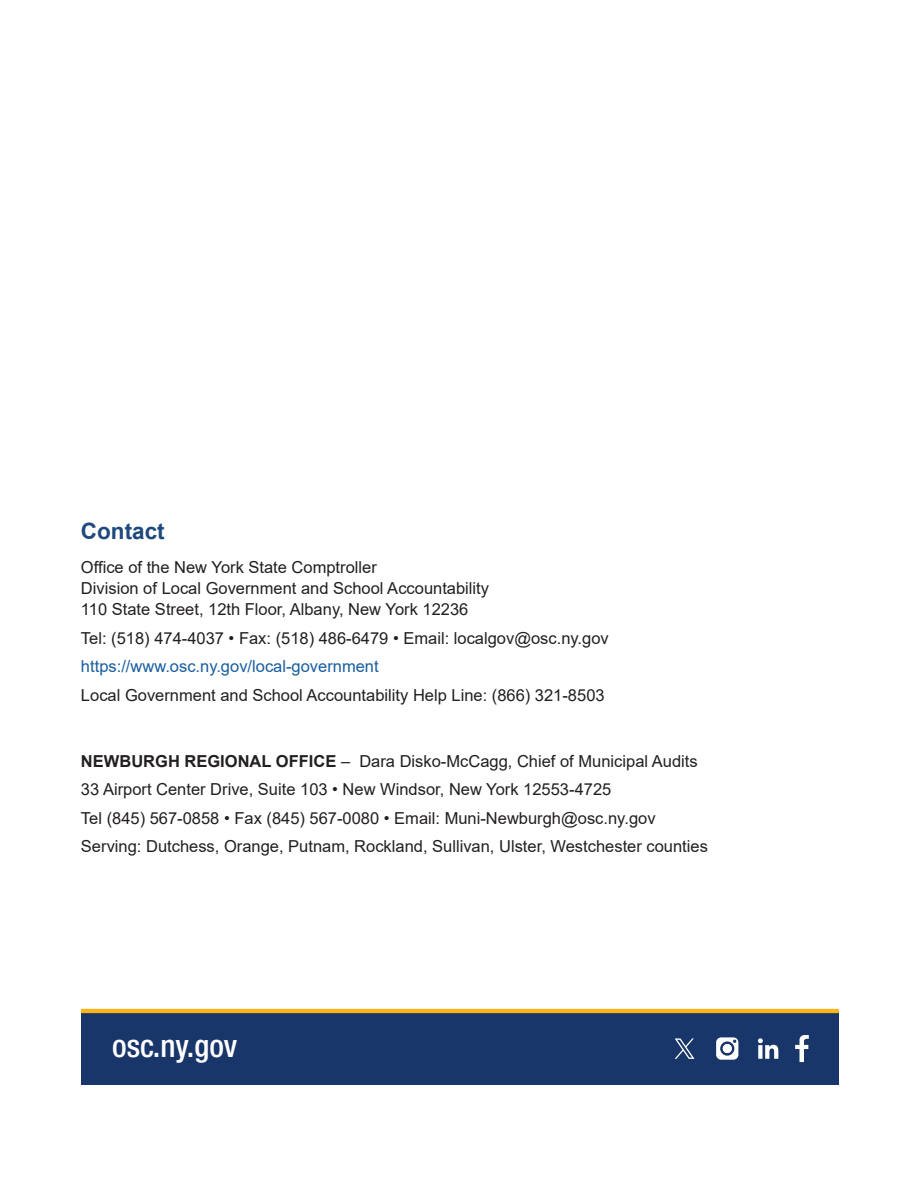
<style>
.page{position:relative;width:918px;height:1188px;background:#fff}
.page>*{position:absolute;margin:0;border:0;box-sizing:border-box;transform-origin:0 0}
.t1{font:500 condensed 31.5px "Helvetica Neue LT Std";color:#fff}
.t2{font:700 22.5px "Arial";color:#1f497d}
.Body_Text{font:16.5px/21px "Arial";color:#231f20}
.Body_Text-2{font:16.5px "Arial";color:#175d9e}
.s1{font-weight:700}
</style>
<div class="page">
<div style="left:81px;top:1011px;width:758px;height:73px;background:#183669"></div>
<hr style="left:81px;top:1009px;width:758px;height:4px;background:#fdb515">
<svg style="left:795px;top:1035px;width:14px;height:27px"></svg>
<svg style="left:716px;top:1037px;width:22px;height:23px"></svg>
<div style="left:723px;top:1044px;width:9px;height:9px;background:#fff;border-radius:50%"></div>
<svg style="left:758px;top:1038px;width:20px;height:21px"></svg>
<svg style="left:674px;top:1038px;width:22px;height:26px"></svg>
<p class="t2" style="left:81px;top:515px;width:85px">Contact</p>
<p class="Body_Text" style="left:81px;top:557px;width:410px">Office of the New York State Comptroller<br>Division of Local Government and School Accountability<br>110 State Street, 12th Floor, Albany, New York 12236</p>
<p class="Body_Text" style="left:81px;top:627px;width:529px">Tel: (518) 474-4037 • Fax: (518) 486-6479 • Email: localgov@osc.ny.gov</p>
<p class="Body_Text-2" style="left:81px;top:655px;width:299px">https://www.osc.ny.gov/local-government</p>
<p class="Body_Text" style="left:81px;top:684px;width:525px">Local Government and School Accountability Help Line: (866) 321-8503</p>
<p class="Body_Text" style="left:81px;top:750px;width:618px"><span class="s1">NEWBURGH REGIONAL OFFICE</span> – Dara Disko-McCagg, Chief of Municipal Audits</p>
<p class="Body_Text" style="left:81px;top:779px;width:532px">33 Airport Center Drive, Suite 103 • New Windsor, New York 12553-4725</p>
<p class="Body_Text" style="left:81px;top:807px;width:576px">Tel (845) 567-0858 • Fax (845) 567-0080 • Email: Muni-Newburgh@osc.ny.gov</p>
<p class="Body_Text" style="left:81px;top:836px;width:628px">Serving: Dutchess, Orange, Putnam, Rockland, Sullivan, Ulster, Westchester counties</p>
<p class="t1" style="left:112px;top:1027px;width:127px">osc.ny.gov</p>
</div>
